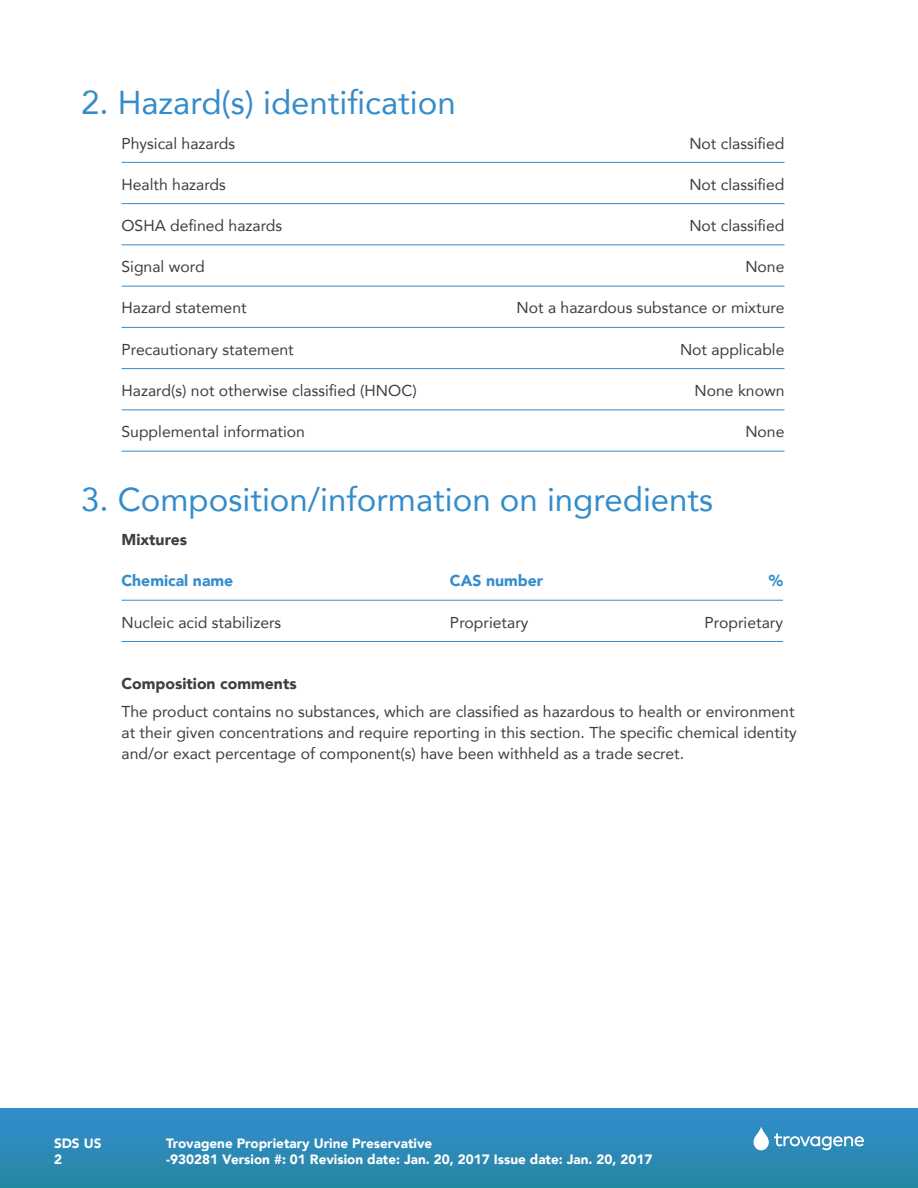
<style>
.page{position:relative;width:918px;height:1188px;background:#fff}
.page>*{position:absolute;margin:0;border:0;box-sizing:border-box;transform-origin:0 0}
.t1{font:33px "Avenir";color:#338ccb}
.t2{font:15.75px/21px "Avenir";color:#3e3e3f}
.t3{font:900 15.75px "Avenir";color:#3e3e3f}
.t4{font:900 15.75px "Avenir";color:#338ccb}
.t5{font:900 13.5px/16.2px "Avenir";color:#fff}
</style>
<div class="page">
<div style="left:0;top:1108px;width:918px;height:80px;background:linear-gradient(to bottom,#338cce,#2587a2)"></div>
<svg style="left:753px;top:1126px;width:111px;height:24px"></svg>
<hr style="left:122px;top:162px;width:662px;height:1px;background:#338ccb">
<hr style="left:122px;top:203px;width:662px;height:1px;background:#338ccb">
<hr style="left:122px;top:244px;width:662px;height:1px;background:#338ccb">
<hr style="left:122px;top:286px;width:662px;height:1px;background:#338ccb">
<hr style="left:122px;top:327px;width:662px;height:1px;background:#338ccb">
<hr style="left:122px;top:368px;width:662px;height:1px;background:#338ccb">
<hr style="left:122px;top:410px;width:662px;height:1px;background:#338ccb">
<hr style="left:122px;top:451px;width:662px;height:1px;background:#338ccb">
<hr style="left:122px;top:600px;width:661px;height:1px;background:#338ccb">
<hr style="left:122px;top:641px;width:661px;height:1px;background:#338ccb">
<h1 class="t1" style="left:81px;top:76px;width:376px">2. Hazard(s) identification</h1>
<p class="t2" style="left:122px;top:132px;width:115px">Physical hazards</p>
<p class="t2" style="left:689px;top:132px;width:97px">Not classified</p>
<p class="t2" style="left:122px;top:173px;width:106px">Health hazards</p>
<p class="t2" style="left:689px;top:173px;width:97px">Not classified</p>
<p class="t2" style="left:122px;top:215px;width:162px">OSHA defined hazards</p>
<p class="t2" style="left:689px;top:215px;width:97px">Not classified</p>
<p class="t2" style="left:122px;top:256px;width:85px">Signal word</p>
<p class="t2" style="left:745px;top:256px;width:41px">None</p>
<p class="t2" style="left:122px;top:297px;width:127px">Hazard statement</p>
<p class="t2" style="left:517px;top:297px;width:269px">Not a hazardous substance or mixture</p>
<p class="t2" style="left:122px;top:338px;width:174px">Precautionary statement</p>
<p class="t2" style="left:680px;top:338px;width:106px">Not applicable</p>
<p class="t2" style="left:122px;top:380px;width:297px">Hazard(s) not otherwise classified (HNOC)</p>
<p class="t2" style="left:695px;top:380px;width:91px">None known</p>
<p class="t2" style="left:122px;top:421px;width:185px">Supplemental information</p>
<p class="t2" style="left:745px;top:421px;width:41px">None</p>
<h1 class="t1" style="left:81px;top:473px;width:634px">3. Composition/information on ingredients</h1>
<p class="t3" style="left:122px;top:526px;width:67px">Mixtures</p>
<p class="t4" style="left:122px;top:567px;width:113px">Chemical name</p>
<p class="t4" style="left:450px;top:567px;width:95px">CAS number</p>
<p class="t4" style="left:769px;top:567px;width:16px">%</p>
<p class="t2" style="left:122px;top:611px;width:161px">Nucleic acid stabilizers</p>
<p class="t2" style="left:450px;top:611px;width:80px">Proprietary</p>
<p class="t2" style="left:704px;top:611px;width:80px">Proprietary</p>
<p class="t3" style="left:122px;top:670px;width:177px">Composition comments</p>
<p class="t2" style="left:122px;top:700px;width:677px">The product contains no substances, which are classified as hazardous to health or environment at their given concentrations and require reporting in this section. The specific chemical identity and/or exact percentage of component(s) have been withheld as a trade secret.</p>
<p class="t5" style="left:54px;top:1134px;width:49px">SDS US<br>2</p>
<p class="t5" style="left:166px;top:1134px;width:488px">Trovagene Proprietary Urine Preservative<br>-930281 Version #: 01 Revision date: Jan. 20, 2017 Issue date: Jan. 20, 2017</p>
</div>
